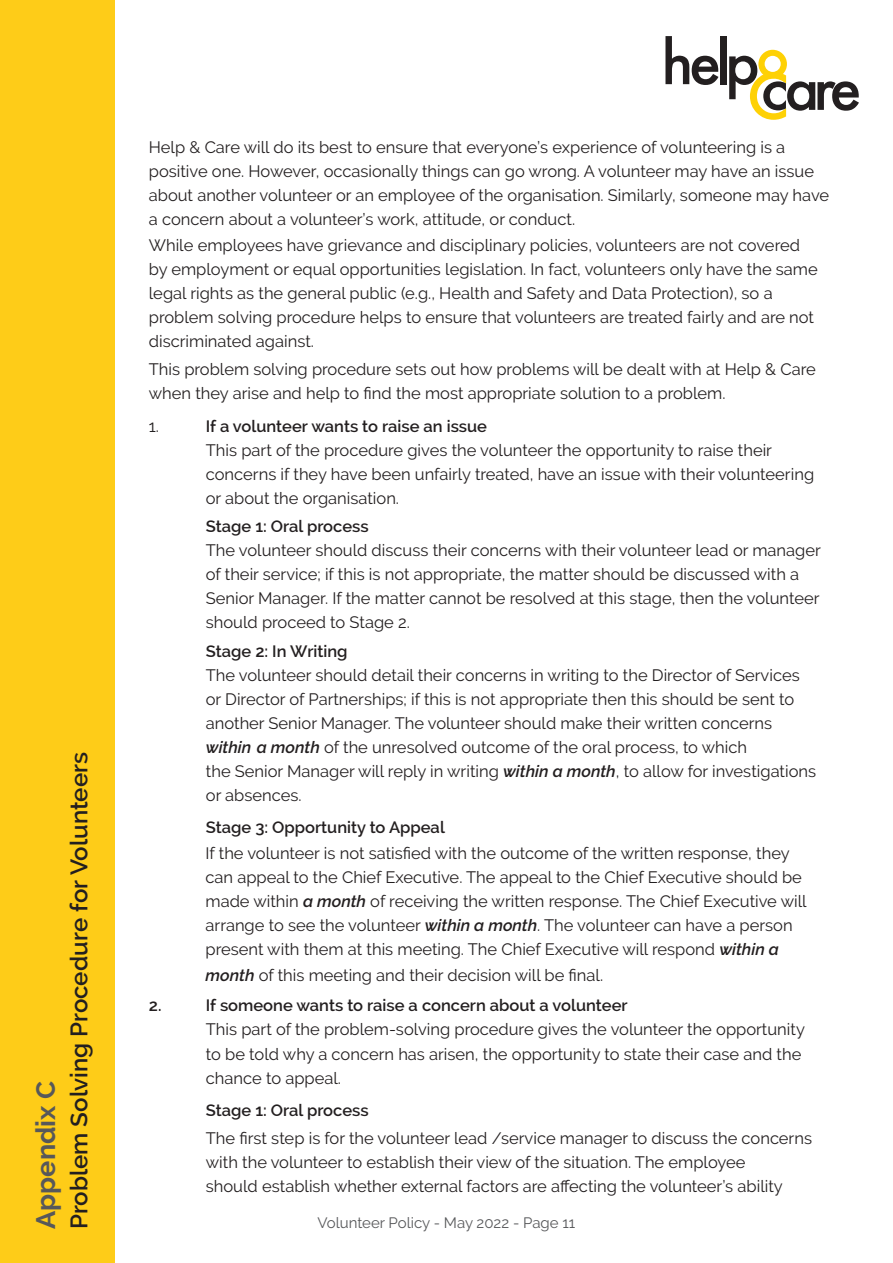
<style>
.page{position:relative;width:893px;height:1263px;background:#fff}
.page>*{position:absolute;margin:0;border:0;box-sizing:border-box;transform-origin:0 0}
.t1{font:700 27px "Raleway";color:#57585a}
.t2{font:600 24px "Raleway";color:#231f20}
.t3{font:16.5px/24px "Raleway";color:#231f20}
.t4{font:600 16.5px "Raleway";color:#231f20}
.t5{font:15px "Raleway";color:#57585a}
.s1{font-weight:600;font-style:italic}
</style>
<div class="page">
<div style="left:0;top:0;width:115px;height:1263px;background:#fecc18"></div>
<div style="left:720px;top:36px;width:7px;height:48px;background:#231f20"></div>
<svg style="left:729px;top:50px;width:130px;height:70px"></svg>
<svg style="left:665px;top:36px;width:53px;height:49px"></svg>
<h1 class="t1" style="left:30px;top:1229px;width:149px;rotate:-90deg">Appendix C</h1>
<h2 class="t2" style="left:65px;top:1229px;width:478px;rotate:-90deg">Problem Solving Procedure for Volunteers</h2>
<p class="t3" style="left:149px;top:135px;width:682px">Help &amp; Care will do its best to ensure that everyone’s experience of volunteering is a positive one. However, occasionally things can go wrong. A volunteer may have an issue about another volunteer or an employee of the organisation. Similarly, someone may have a concern about a volunteer’s work, attitude, or conduct.</p>
<p class="t3" style="left:149px;top:233px;width:670px">While employees have grievance and disciplinary policies, volunteers are not covered by employment or equal opportunities legislation. In fact, volunteers only have the same legal rights as the general public (e.g., Health and Safety and Data Protection), so a problem solving procedure helps to ensure that volunteers are treated fairly and are not discriminated against.</p>
<p class="t3" style="left:149px;top:358px;width:668px">This problem solving procedure sets out how problems will be dealt with at Help &amp; Care when they arise and help to find the most appropriate solution to a problem.</p>
<p class="t3" style="left:149px;top:414px;width:12px">1.</p>
<p class="t4" style="left:206px;top:417px;width:283px">If a volunteer wants to raise an issue</p>
<p class="t3" style="left:206px;top:438px;width:610px">This part of the procedure gives the volunteer the opportunity to raise their concerns if they have been unfairly treated, have an issue with their volunteering or about the organisation.</p>
<p class="t4" style="left:206px;top:517px;width:164px">Stage 1: Oral process</p>
<p class="t3" style="left:206px;top:538px;width:617px">The volunteer should discuss their concerns with their volunteer lead or manager of their service; if this is not appropriate, the matter should be discussed with a Senior Manager. If the matter cannot be resolved at this stage, then the volunteer should proceed to Stage 2.</p>
<p class="t4" style="left:206px;top:641px;width:143px">Stage 2: In Writing</p>
<p class="t3" style="left:206px;top:663px;width:612px">The volunteer should detail their concerns in writing to the Director of Services or Director of Partnerships; if this is not appropriate then this should be sent to another Senior Manager. The volunteer should make their written concerns <span class="s1">within a month</span> of the unresolved outcome of the oral process, to which<br>the Senior Manager will reply in writing <span class="s1">within a month</span>, to allow for investigations or absences.</p>
<p class="t4" style="left:206px;top:818px;width:241px">Stage 3: Opportunity to Appeal</p>
<p class="t3" style="left:206px;top:841px;width:603px">If the volunteer is not satisfied with the outcome of the written response, they can appeal to the Chief Executive. The appeal to the Chief Executive should be made within <span class="s1">a month</span> of receiving the written response. The Chief Executive will arrange to see the volunteer <span class="s1">within a month</span>. The volunteer can have a person present with them at this meeting. The Chief Executive will respond <span class="s1">within a</span></p>
<p class="t3" style="left:206px;top:963px;width:399px"><span class="s1">month</span> of this meeting and their decision will be final.</p>
<p class="t4" style="left:149px;top:996px;width:14px">2.</p>
<p class="t4" style="left:206px;top:996px;width:423px">If someone wants to raise a concern about a volunteer</p>
<p class="t3" style="left:206px;top:1018px;width:601px">This part of the problem-solving procedure gives the volunteer the opportunity to be told why a concern has arisen, the opportunity to state their case and the chance to appeal.</p>
<p class="t4" style="left:206px;top:1101px;width:164px">Stage 1: Oral process</p>
<p class="t3" style="left:206px;top:1126px;width:608px">The first step is for the volunteer lead /service manager to discuss the concerns with the volunteer to establish their view of the situation. The employee<br>should establish whether external factors are affecting the volunteer’s ability</p>
<p class="t5" style="left:318px;top:1214px;width:259px">Volunteer Policy - May 2022 - Page 11</p>
</div>
